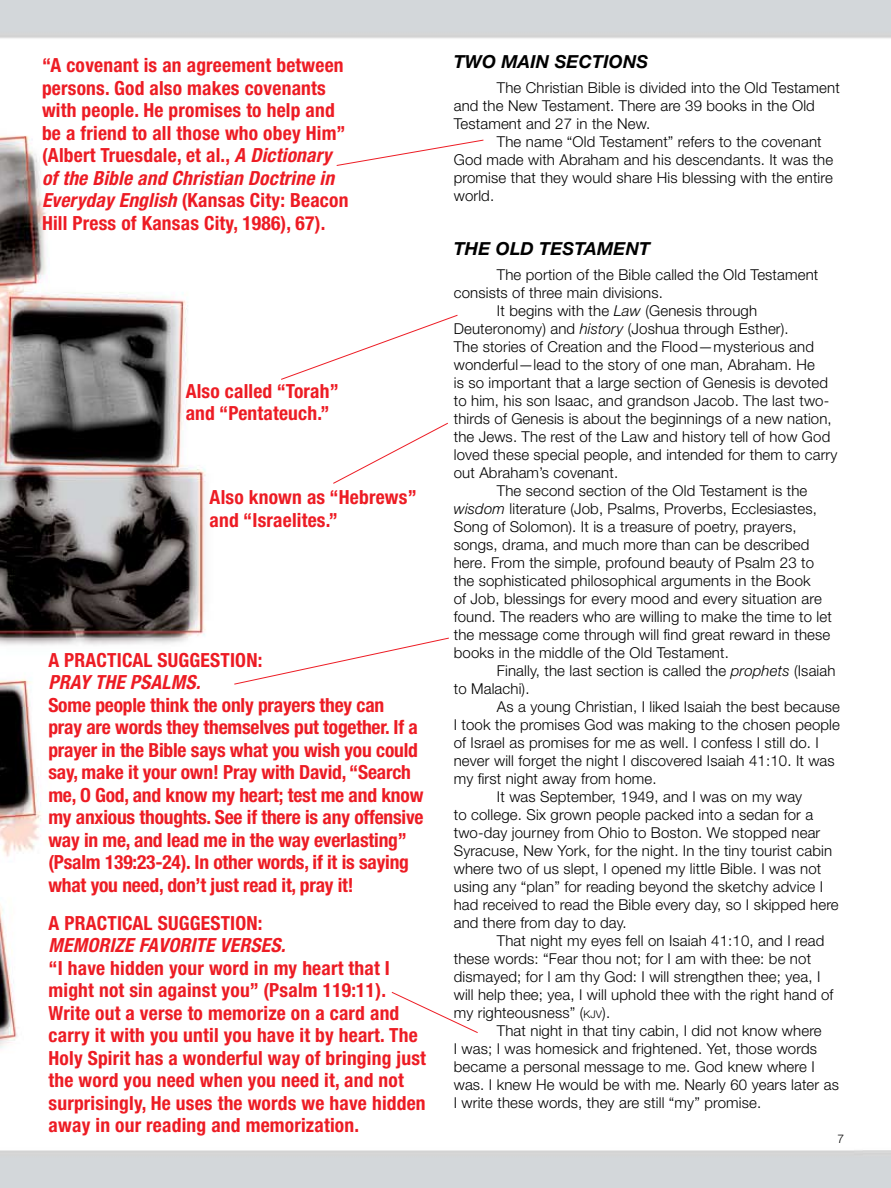
<style>
.page{position:relative;width:891px;height:1188px;background:#fff}
.page>*{position:absolute;margin:0;border:0;box-sizing:border-box;transform-origin:0 0}
.t1{font:700 condensed 19.5px/22.5px "Helvetica Neue";letter-spacing:.01em;color:#ed1c24}
.t2{font:700 condensed 19.5px/22.5px "Helvetica Neue";letter-spacing:-.01em;color:#ed1c24}
.t3{font:italic 700 condensed 19.5px "Helvetica Neue";letter-spacing:.01em;color:#ed1c24}
.t4{font:italic 700 18px "Helvetica Neue";letter-spacing:.01em;color:#000}
.t5{font:300 15px/18px "Helvetica Neue";letter-spacing:.01em;color:#000}
.t6{font:300 12px "Helvetica Neue";color:#000}
.s1{font-style:italic}
.s2{font-size:10.5px}
</style>
<div class="page">
<img style="left:0;top:0;width:891px;height:1188px">
<svg style="left:336px;top:139px;width:148px;height:27px"></svg>
<svg style="left:280px;top:314px;width:178px;height:66px"></svg>
<svg style="left:332px;top:422px;width:117px;height:62px"></svg>
<svg style="left:233px;top:637px;width:217px;height:48px"></svg>
<svg style="left:391px;top:991px;width:88px;height:43px"></svg>
<p class="t1" style="left:42px;top:54px;width:308px">“A covenant is an agreement between persons. God also makes covenants with people. He promises to help and be a friend to all those who obey Him” (Albert Truesdale, et al., <span class="s1">A Dictionary of the Bible and Christian Doctrine in Everyday English</span> (Kansas City: Beacon Hill Press of Kansas City, 1986), 67).</p>
<h1 class="t1" style="left:186px;top:379px;width:155px">Also called “Torah” and “Pentateuch.”</h1>
<h1 class="t1" style="left:210px;top:486px;width:209px">Also known as “Hebrews” and “Israelites.”</h1>
<h1 class="t1" style="left:48px;top:648px;width:216px">A Practical Suggestion:</h1>
<h1 class="t3" style="left:48px;top:670px;width:154px">Pray the Psalms.</h1>
<p class="t2" style="left:48px;top:693px;width:377px">Some people think the only prayers they can<br>pray are words they themselves put together. If a prayer in the Bible says what you wish you could say, make it your own! Pray with David, “Search me, O God, and know my heart; test me and know my anxious thoughts. See if there is any offensive way in me, and lead me in the way everlasting” (Psalm 139:23-24). In other words, if it is saying what you need, don’t just read it, pray it!</p>
<h1 class="t1" style="left:49px;top:911px;width:216px">A Practical Suggestion:</h1>
<h1 class="t3" style="left:49px;top:933px;width:238px">Memorize favorite verses.</h1>
<p class="t1" style="left:49px;top:956px;width:379px">“I have hidden your word in my heart that I might not sin against you” (Psalm 119:11).<br>Write out a verse to memorize on a card and carry it with you until you have it by heart. The Holy Spirit has a wonderful way of bringing just the word you need when you need it, and not surprisingly, He uses the words we have hidden away in our reading and memorization.</p>
<p class="t4" style="left:454px;top:51px;width:196px">TWO MAIN SECTIONS</p>
<p class="t5" style="left:454px;top:78px;width:388px;text-indent:43px">The Christian Bible is divided into the Old Testament and the New Testament. There are 39 books in the Old<br>Testament and 27 in the New.</p>
<p class="t5" style="left:454px;top:132px;width:381px;text-indent:43px">The name “Old Testament” refers to the covenant God made with Abraham and his descendants. It was the promise that they would share His blessing with the entire world.</p>
<p class="t4" style="left:454px;top:237px;width:198px">THE OLD TESTAMENT</p>
<p class="t5" style="left:497px;top:265px;width:323px">The portion of the Bible called the Old Testament</p>
<p class="t5" style="left:454px;top:283px;width:211px">consists of three main divisions.</p>
<p class="t5" style="left:497px;top:301px;width:262px">It begins with the <span class="s1">Law</span> (Genesis through</p>
<p class="t5" style="left:454px;top:319px;width:337px">Deuteronomy) and <span class="s1">history</span> (Joshua through Esther).</p>
<p class="t5" style="left:454px;top:337px;width:362px">The stories of Creation and the Flood—mysterious and</p>
<p class="t5" style="left:454px;top:355px;width:363px">wonderful—lead to the story of one man, Abraham. He</p>
<p class="t5" style="left:454px;top:373px;width:376px">is so important that a large section of Genesis is devoted</p>
<p class="t5" style="left:454px;top:391px;width:377px">to him, his son Isaac, and grandson Jacob. The last two-</p>
<p class="t5" style="left:454px;top:409px;width:380px">thirds of Genesis is about the beginnings of a new nation,</p>
<p class="t5" style="left:454px;top:427px;width:378px">the Jews. The rest of the Law and history tell of how God</p>
<p class="t5" style="left:454px;top:445px;width:385px">loved these special people, and intended for them to carry</p>
<p class="t5" style="left:454px;top:463px;width:166px">out Abraham’s covenant.</p>
<p class="t5" style="left:497px;top:481px;width:312px">The second section of the Old Testament is the</p>
<p class="t5" style="left:454px;top:499px;width:365px"><span class="s1">wisdom</span> literature (Job, Psalms, Proverbs, Ecclesiastes,</p>
<p class="t5" style="left:454px;top:517px;width:344px">Song of Solomon). It is a treasure of poetry, prayers,</p>
<p class="t5" style="left:454px;top:535px;width:357px">songs, drama, and much more than can be described</p>
<p class="t5" style="left:454px;top:553px;width:362px">here. From the simple, profound beauty of Psalm 23 to</p>
<p class="t5" style="left:454px;top:571px;width:359px">the sophisticated philosophical arguments in the Book</p>
<p class="t5" style="left:454px;top:589px;width:370px">of Job, blessings for every mood and every situation are</p>
<p class="t5" style="left:454px;top:607px;width:380px">found. The readers who are willing to make the time to let</p>
<p class="t5" style="left:454px;top:625px;width:378px">the message come through will find great reward in these</p>
<p class="t5" style="left:454px;top:643px;width:277px">books in the middle of the Old Testament.</p>
<p class="t5" style="left:497px;top:661px;width:340px">Finally, the last section is called the <span class="s1">prophets</span> (Isaiah</p>
<p class="t5" style="left:454px;top:679px;width:77px">to Malachi).</p>
<p class="t5" style="left:497px;top:697px;width:345px">As a young Christian, I liked Isaiah the best because</p>
<p class="t5" style="left:454px;top:715px;width:388px">I took the promises God was making to the chosen people</p>
<p class="t5" style="left:454px;top:733px;width:367px">of Israel as promises for me as well. I confess I still do. I</p>
<p class="t5" style="left:454px;top:751px;width:383px">never will forget the night I discovered Isaiah 41:10. It was</p>
<p class="t5" style="left:454px;top:769px;width:204px">my first night away from home.</p>
<p class="t5" style="left:497px;top:787px;width:307px">It was September, 1949, and I was on my way</p>
<p class="t5" style="left:454px;top:805px;width:361px">to college. Six grown people packed into a sedan for a</p>
<p class="t5" style="left:454px;top:823px;width:368px">two-day journey from Ohio to Boston. We stopped near</p>
<p class="t5" style="left:454px;top:841px;width:380px">Syracuse, New York, for the night. In the tiny tourist cabin</p>
<p class="t5" style="left:454px;top:859px;width:369px">where two of us slept, I opened my little Bible. I was not</p>
<p class="t5" style="left:454px;top:877px;width:371px">using any “plan” for reading beyond the sketchy advice I</p>
<p class="t5" style="left:454px;top:895px;width:386px">had received to read the Bible every day, so I skipped here</p>
<p class="t5" style="left:454px;top:913px;width:174px">and there from day to day.</p>
<p class="t5" style="left:497px;top:931px;width:329px">That night my eyes fell on Isaiah 41:10, and I read</p>
<p class="t5" style="left:454px;top:949px;width:359px">these words: “Fear thou not; for I am with thee: be not</p>
<p class="t5" style="left:454px;top:967px;width:368px">dismayed; for I am thy God: I will strengthen thee; yea, I</p>
<p class="t5" style="left:454px;top:985px;width:381px">will help thee; yea, I will uphold thee with the right hand of</p>
<p class="t5" style="left:454px;top:1003px;width:158px">my righteousness” (<span class="s2">kjv</span>).</p>
<p class="t5" style="left:497px;top:1021px;width:326px">That night in that tiny cabin, I did not know where</p>
<p class="t5" style="left:454px;top:1039px;width:365px">I was; I was homesick and frightened. Yet, those words</p>
<p class="t5" style="left:454px;top:1057px;width:362px">became a personal message to me. God knew where I</p>
<p class="t5" style="left:454px;top:1075px;width:387px">was. I knew He would be with me. Nearly 60 years later as</p>
<p class="t5" style="left:454px;top:1093px;width:309px">I write these words, they are still “my” promise.</p>
<p class="t6" style="left:837px;top:1131px;width:8px">7</p>
</div>
